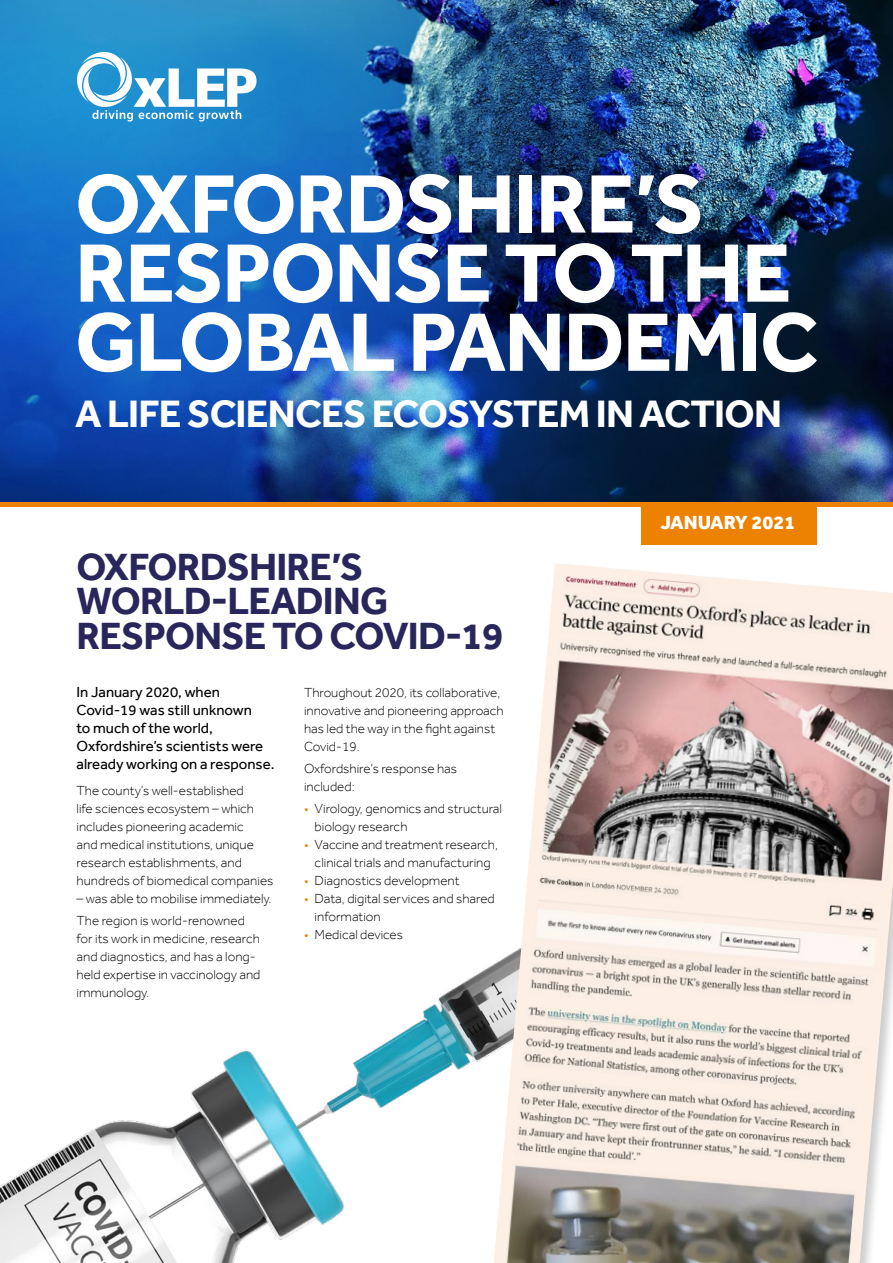
<style>
.page{position:relative;width:893px;height:1263px;background:#fff}
.page>*{position:absolute;margin:0;border:0;box-sizing:border-box;transform-origin:0 0}
.t1{font:700 85.5px/69.2px "Effra";letter-spacing:-.02em;color:#fff}
.t2{font:700 39.3px "Effra";letter-spacing:-.02em;color:#fff}
.t3{font:700 39px/34.5px "Effra";letter-spacing:-.02em;color:#28265b}
.t4{font:800 19.5px "Effra";color:#fff}
.t5{font:15px/18px "Effra";color:#000}
.t6{font:300 13.5px/18px "Effra";color:#000}
.s1{color:#ed8100}
</style>
<div class="page">
<img style="left:0;top:971px;width:482px;height:292px">
<img style="left:0;top:0;width:893px;height:503px">
<svg style="left:77px;top:52px;width:179px;height:70px"></svg>
<div style="left:641px;top:504px;width:176px;height:40px;background:#ed8100"></div>
<hr style="left:0;top:503px;width:893px;height:4px;background:#ed8100">
<div style="left:482px;top:562px;width:411px;height:701px;background:#000;opacity:.2"></div>
<img style="left:494px;top:563px;width:399px;height:700px">
<h1 class="t1" style="left:75px;top:168px;width:744px">OXFORDSHIRE’S<br>RESPONSE TO THE<br>GLOBAL PANDEMIC</h1>
<h2 class="t2" style="left:75px;top:390px;width:708px">A LIFE SCIENCES ECOSYSTEM IN ACTION</h2>
<h3 class="t3" style="left:77px;top:549px;width:428px">OXFORDSHIRE’S<br>WORLD-LEADING<br>RESPONSE TO COVID-19</h3>
<p class="t5" style="left:77px;top:682px;width:200px">In January 2020, when<br>Covid-19 was still unknown<br>to much of the world,<br>Oxfordshire’s scientists were already working on a response.</p>
<p class="t6" style="left:77px;top:781px;width:198px">The county’s well-established<br>life sciences ecosystem – which includes pioneering academic<br>and medical institutions, unique research establishments, and hundreds of biomedical companies</p>
<p class="t6" style="left:77px;top:887px;width:196px;line-height:22.2px">– was able to mobilise immediately.<br>The region is world-renowned</p>
<p class="t6" style="left:77px;top:930px;width:185px">for its work in medicine, research and diagnostics, and has a long&shy;held expertise in vaccinology and immunology.</p>
<p class="t6" style="left:304px;top:683px;width:201px">Throughout 2020, its collaborative, innovative and pioneering approach has led the way in the fight against<br>Covid-19.</p>
<p class="t6" style="left:304px;top:759px;width:155px">Oxfordshire’s response has included:</p>
<p class="t6" style="left:315px;top:799px;width:189px;text-indent:-11px"><span class="s1">•</span> Virology, genomics and structural biology research</p>
<p class="t6" style="left:304px;top:835px;width:195px;text-align:center"><span class="s1">•</span> Vaccine and treatment research, clinical trials and manufacturing</p>
<p class="t6" style="left:304px;top:871px;width:157px"><span class="s1">•</span> Diagnostics development</p>
<p class="t6" style="left:315px;top:889px;width:182px;text-indent:-11px"><span class="s1">•</span> Data, digital services and shared information</p>
<p class="t6" style="left:304px;top:925px;width:100px"><span class="s1">•</span> Medical devices</p>
<h3 class="t4" style="left:660px;top:511px;width:136px">JANUARY 2021</h3>
</div>
